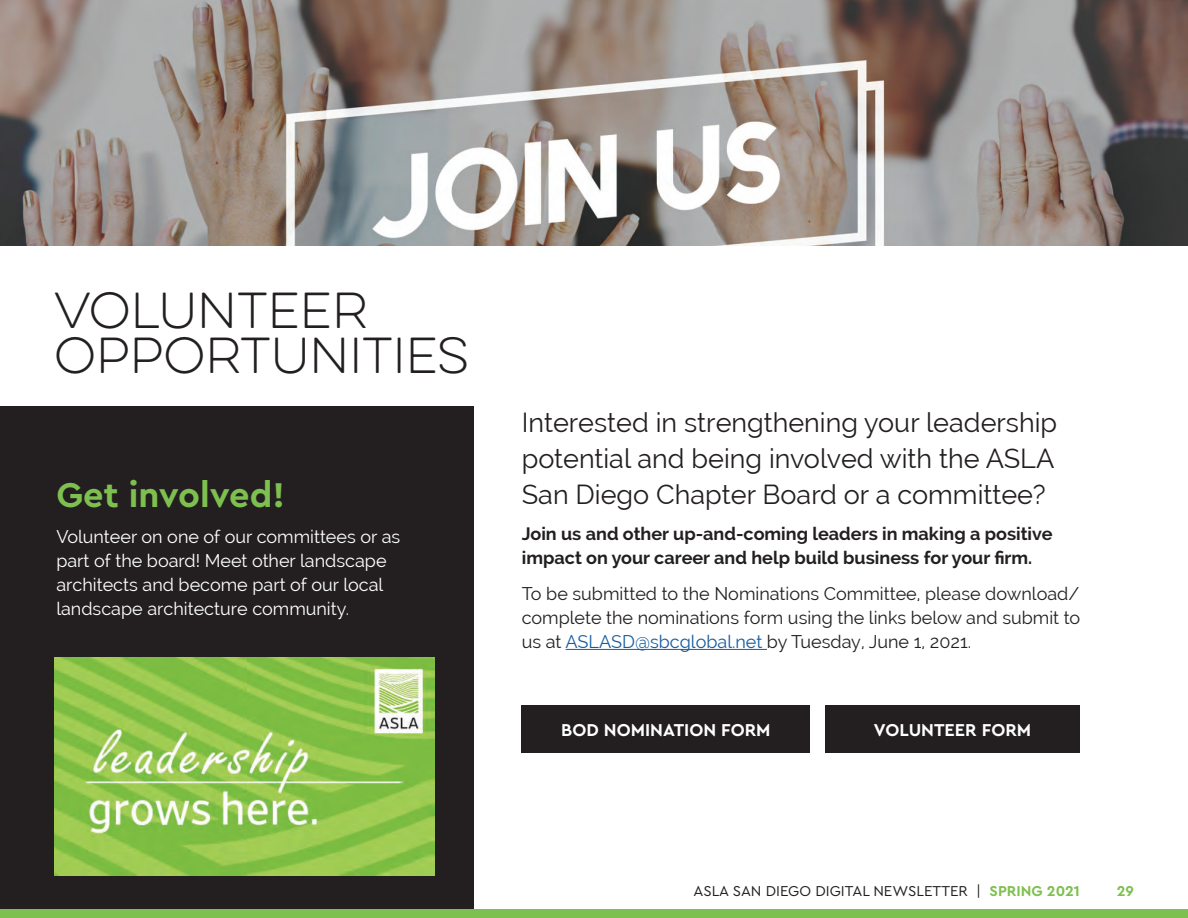
<style>
.page{position:relative;width:1188px;height:918px;background:#fff}
.page>*{position:absolute;margin:0;border:0;box-sizing:border-box;transform-origin:0 0}
.t1{font:100 45.45px/45.5px "Eveleth Clean";color:#231f20}
.t2{font:700 36px "Cera PRO";color:#7dc04f}
.t3{font:27px/36px "Raleway";color:#231f20;text-align:justify}
.t4{font:18px/24px "Raleway";color:#231f20;text-align:justify}
.t5{font:18px/24px "Raleway";color:#fff}
.t6{font:700 18px/24px "Raleway";color:#231f20}
.t7{font:700 18px "Cera PRO";color:#fff}
.t8{font:15px "Cera PRO";color:#231f20}
.t9{font:700 15px "Cera PRO";color:#7dc04f}
.s1{color:#175d9e}
.s2{font-weight:700;color:#7dc04f}
</style>
<div class="page">
<div style="left:0;top:909px;width:1188px;height:9px;background:#7dc04f"></div>
<div style="left:0;top:407px;width:473px;height:502px;background:#231f20"></div>
<img style="left:0;top:0;width:1188px;height:245px">
<div style="left:825px;top:705px;width:255px;height:48px;background:#231f20"></div>
<div style="left:522px;top:705px;width:288px;height:48px;background:#231f20"></div>
<hr style="left:566px;top:649px;width:201px;height:1px;background:#175d9e">
<img style="left:54px;top:658px;width:380px;height:217px">
<h1 class="t1" style="left:54px;top:288px;width:417px">VOLUNTEER<br>OPPORTUNITIES</h1>
<h2 class="t2" style="left:56px;top:471px;width:230px">Get involved!</h2>
<p class="t5" style="left:56px;top:525px;width:345px">Volunteer on one of our committees or as part of the board! Meet other landscape architects and become part of our local landscape architecture community.</p>
<h3 class="t3" style="left:522px;top:405px;width:537px">Interested in strengthening your leadership potential and being involved with the ASLA San Diego Chapter Board or a committee?</h3>
<p class="t6" style="left:522px;top:522px;width:532px">Join us and other up-and-coming leaders in making a positive impact on your career and help build business for your firm.</p>
<p class="t4" style="left:522px;top:582px;width:560px">To be submitted to the Nominations Committee, please download/ complete the nominations form using the links below and submit to us at <span class="s1">ASLASD@sbcglobal.net</span> by Tuesday, June 1, 2021.</p>
<p class="t7" style="left:561px;top:718px;width:211px">BOD NOMINATION FORM</p>
<p class="t7" style="left:874px;top:718px;width:159px">VOLUNTEER FORM</p>
<p class="t8" style="left:693px;top:881px;width:388px">ASLA SAN DIEGO DIGITAL NEWSLETTER | <span class="s2">SPRING 2021</span></p>
<p class="t9" style="left:1117px;top:881px;width:19px">29</p>
</div>
